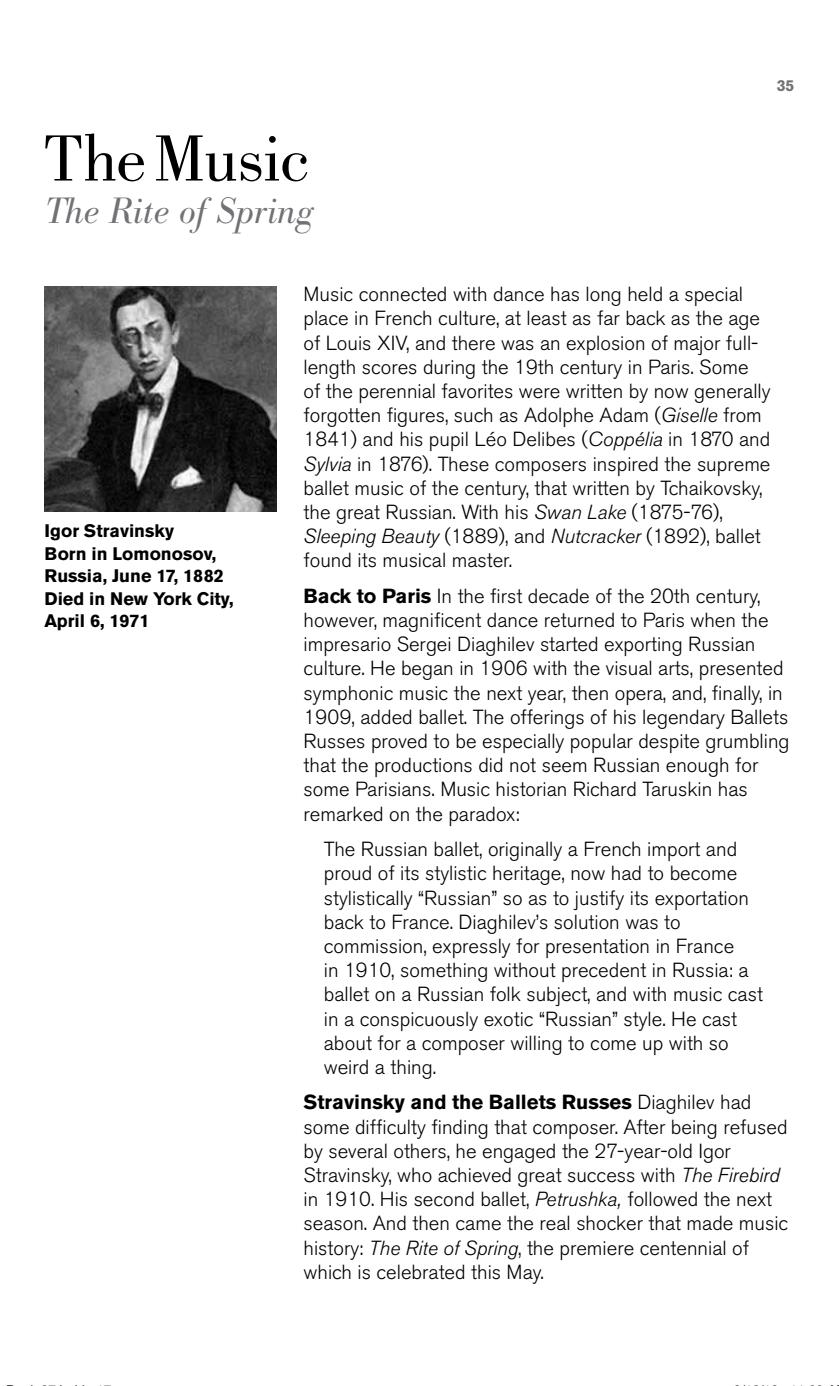
<style>
.page{position:relative;width:839px;height:1386px;background:#fff}
.page>*{position:absolute;margin:0;border:0;box-sizing:border-box;transform-origin:0 0}
.t1{font:67.5px "Bodoni";letter-spacing:-.015em;color:#000}
.t2{font:italic 300 36px "Bodoni BE";color:#717275}
.t3{font:300 20.25px/24.1px "Akzidenz Grotesk BE";color:#000}
.t4{font:italic 300 20.25px "Akzidenz Grotesk BQ";color:#000}
.t5{font:700 18px/22.5px "Akzidenz Grotesk BE";color:#000}
.t6{font:700 15.75px "Akzidenz Grotesk BE";color:#717275}
.s1{font-family:"Akzidenz Grotesk BQ";font-style:italic}
.s2{font-family:"Akzidenz Grotesk BE";font-style:normal}
.s3{font-weight:700}
</style>
<div class="page">
<img style="left:45px;top:286px;width:231px;height:225px">
<h1 class="t1" style="left:45px;top:121px;width:267px">The Music</h1>
<h2 class="t2" style="left:45px;top:190px;width:270px">The Rite of Spring</h2>
<p class="t6" style="left:776px;top:76px;width:19px">35</p>
<p class="t5" style="left:45px;top:519px;width:191px">Igor Stravinsky<br>Born in Lomonosov,<br>Russia, June 17, 1882<br>Died in New York City,<br>April 6, 1971</p>
<p class="t3" style="left:303px;top:282px;width:468px">Music connected with dance has long held a special place in French culture, at least as far back as the age of Louis XIV, and there was an explosion of major full&shy;length scores during the 19th century in Paris. Some<br>of the perennial favorites were written by now generally forgotten figures, such as Adolphe Adam (<span class="s1">Giselle</span> from 1841) and his pupil Léo Delibes (<span class="s1">Coppélia</span> in 1870 and <span class="s1">Sylvia</span> in 1876). These composers inspired the supreme ballet music of the century, that written by Tchaikovsky, the great Russian. With his <span class="s1">Swan Lake</span> (1875-76),</p>
<p class="t4" style="left:303px;top:524px;width:458px">Sleeping Beauty <span class="s2">(1889), and</span> Nutcracker <span class="s2">(1892), ballet</span></p>
<p class="t3" style="left:303px;top:543px;width:458px;line-height:35.6px">found its musical master.<br><span class="s3">Back to Paris</span> In the first decade of the 20th century,</p>
<p class="t3" style="left:303px;top:608px;width:487px">however, magnificent dance returned to Paris when the impresario Sergei Diaghilev started exporting Russian culture. He began in 1906 with the visual arts, presented symphonic music the next year, then opera, and, finally, in 1909, added ballet. The offerings of his legendary Ballets Russes proved to be especially popular despite grumbling that the productions did not seem Russian enough for some Parisians. Music historian Richard Taruskin has remarked on the paradox:</p>
<p class="t3" style="left:324px;top:837px;width:440px">The Russian ballet, originally a French import and proud of its stylistic heritage, now had to become stylistically “Russian” so as to justify its exportation back to France. Diaghilev’s solution was to commission, expressly for presentation in France<br>in 1910, something without precedent in Russia: a ballet on a Russian folk subject, and with music cast in a conspicuously exotic “Russian” style. He cast about for a composer willing to come up with so weird a thing.</p>
<p class="t3" style="left:303px;top:1090px;width:486px"><span class="s3">Stravinsky and the Ballets Russes</span> Diaghilev had some difficulty finding that composer. After being refused by several others, he engaged the 27-year-old Igor Stravinsky, who achieved great success with <span class="s1">The Firebird </span>in 1910. His second ballet, <span class="s1">Petrushka,</span> followed the next season. And then came the real shocker that made music history: <span class="s1">The Rite of Spring</span>, the premiere centennial of which is celebrated this May.</p>
</div>
